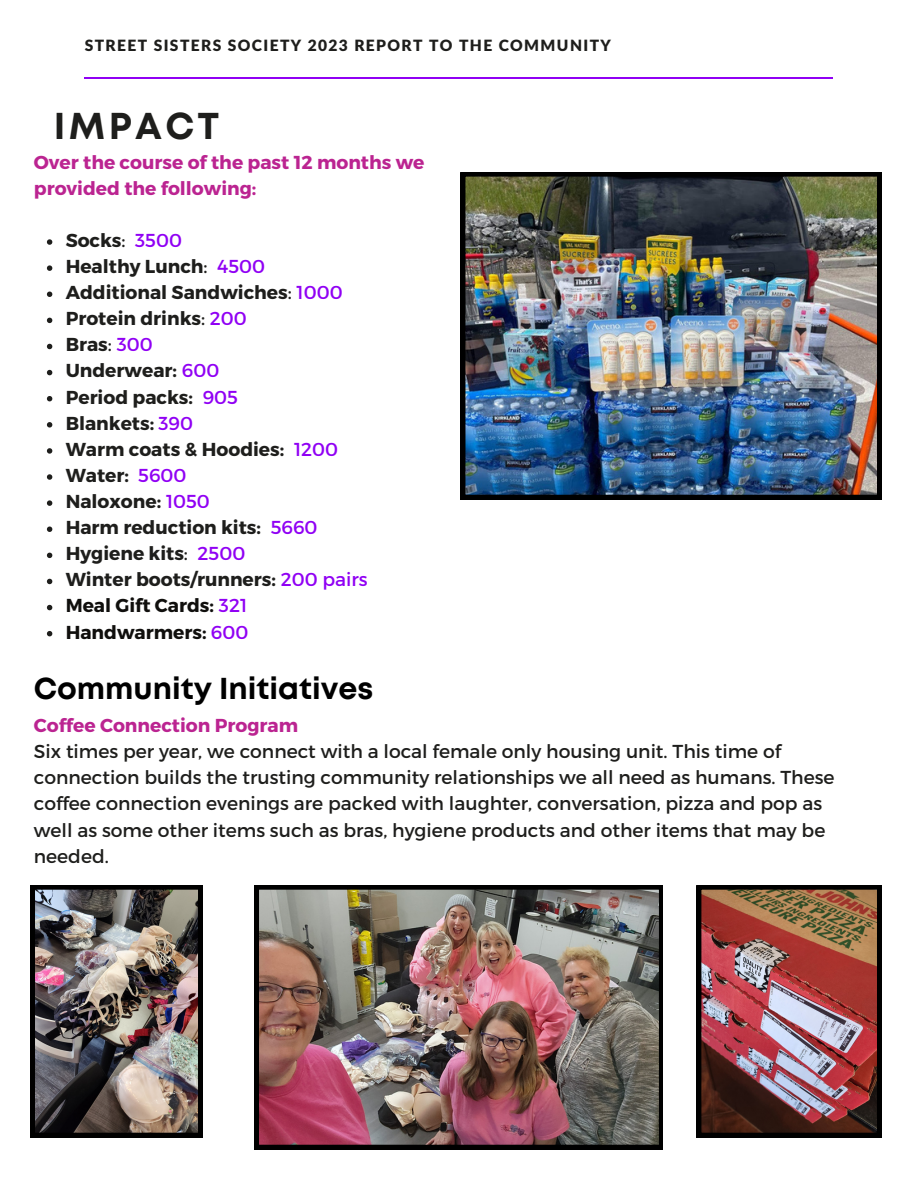
<style>
.page{position:relative;width:918px;height:1188px;background:#fff}
.page>*{position:absolute;margin:0;border:0;box-sizing:border-box;transform-origin:0 0}
.t1{font:700 37.35px "Mont";letter-spacing:.09em;color:#1e1e1c}
.t2{font:700 30.3px "Mont";color:#000}
.t3{font:18.75px/26.1px "Montserrat";color:#1e1e1c}
.t4{font:700 18.75px "Montserrat";color:#1e1e1c}
.t5{font:700 18.75px "Montserrat";color:#bb2491}
.t6{font:700 18.75px "Montserrat";color:#100f0d}
.t7{font:900 15.6px "Lato Latin";letter-spacing:.09em;color:#1e1e1c}
.s1{font-weight:400}
.s2{font-weight:400;color:#9000f4}
</style>
<div class="page">
<hr style="left:85px;top:77px;width:748px;height:1px;background:#9000f4">
<svg style="left:47px;top:239px;width:5px;height:6px"></svg>
<svg style="left:47px;top:265px;width:5px;height:6px"></svg>
<svg style="left:47px;top:292px;width:5px;height:5px"></svg>
<svg style="left:47px;top:318px;width:5px;height:5px"></svg>
<svg style="left:47px;top:344px;width:5px;height:5px"></svg>
<svg style="left:47px;top:370px;width:5px;height:5px"></svg>
<svg style="left:47px;top:396px;width:5px;height:5px"></svg>
<svg style="left:47px;top:422px;width:5px;height:6px"></svg>
<svg style="left:47px;top:448px;width:5px;height:6px"></svg>
<svg style="left:47px;top:474px;width:5px;height:6px"></svg>
<svg style="left:47px;top:500px;width:5px;height:6px"></svg>
<svg style="left:47px;top:527px;width:5px;height:5px"></svg>
<svg style="left:47px;top:553px;width:5px;height:5px"></svg>
<svg style="left:47px;top:579px;width:5px;height:5px"></svg>
<svg style="left:47px;top:605px;width:5px;height:5px"></svg>
<svg style="left:47px;top:631px;width:5px;height:5px"></svg>
<img style="left:461px;top:172px;width:420px;height:327px">
<img style="left:697px;top:885px;width:184px;height:252px">
<img style="left:31px;top:885px;width:172px;height:252px">
<img style="left:255px;top:885px;width:408px;height:264px">
<p class="t7" style="left:85px;top:39px;width:528px">STREET SISTERS SOCIETY 2023 REPORT TO THE COMMUNITY</p>
<p class="t1" style="left:54px;top:112px;width:167px">IMPACT</p>
<p class="t5" style="left:34px;top:150px;width:392px">Over the course of the past 12 months we</p>
<p class="t5" style="left:34px;top:176px;width:224px">provided the following:</p>
<p class="t4" style="left:66px;top:228px;width:118px">Socks<span class="s1">:</span> <span class="s2">3500</span></p>
<p class="t4" style="left:66px;top:254px;width:201px">Healthy Lunch<span class="s1">:</span> <span class="s2">4500</span></p>
<p class="t4" style="left:66px;top:280px;width:278px">Additional Sandwiches<span class="s1">:</span> <span class="s2">1000</span></p>
<p class="t4" style="left:66px;top:306px;width:183px">Protein drinks<span class="s1">:</span> <span class="s2">200</span></p>
<p class="t4" style="left:66px;top:333px;width:88px">Bras<span class="s1">:</span> <span class="s2">300</span></p>
<p class="t4" style="left:66px;top:359px;width:155px">Underwear: <span class="s2">600</span></p>
<p class="t4" style="left:66px;top:385px;width:174px">Period packs: <span class="s2">905</span></p>
<p class="t4" style="left:66px;top:411px;width:129px">Blankets: <span class="s2">390</span></p>
<p class="t4" style="left:66px;top:437px;width:274px">Warm coats &amp; Hoodies: <span class="s2">1200</span></p>
<p class="t4" style="left:66px;top:463px;width:122px">Water: <span class="s2">5600</span></p>
<p class="t4" style="left:66px;top:489px;width:146px">Naloxone: <span class="s2">1050</span></p>
<p class="t4" style="left:66px;top:515px;width:253px">Harm reduction kits: <span class="s2">5660</span></p>
<p class="t4" style="left:66px;top:541px;width:181px">Hygiene kits<span class="s1">:</span> <span class="s2">2500</span></p>
<p class="t4" style="left:66px;top:567px;width:304px">Winter boots/runners: <span class="s2">200 pairs</span></p>
<p class="t6" style="left:66px;top:594px;width:183px">Meal Gift Cards: <span class="s2">321</span></p>
<p class="t6" style="left:66px;top:620px;width:184px">Handwarmers: <span class="s2">600</span></p>
<p class="t2" style="left:34px;top:678px;width:341px">Community Initiatives</p>
<p class="t5" style="left:34px;top:713px;width:266px">Coffee Connection Program</p>
<p class="t3" style="left:34px;top:738px;width:802px">Six times per year, we connect with a local female only housing unit. This time of connection builds the trusting community relationships we all need as humans. These coffee connection evenings are packed with laughter, conversation, pizza and pop as well as some other items such as bras, hygiene products and other items that may be needed.</p>
</div>
